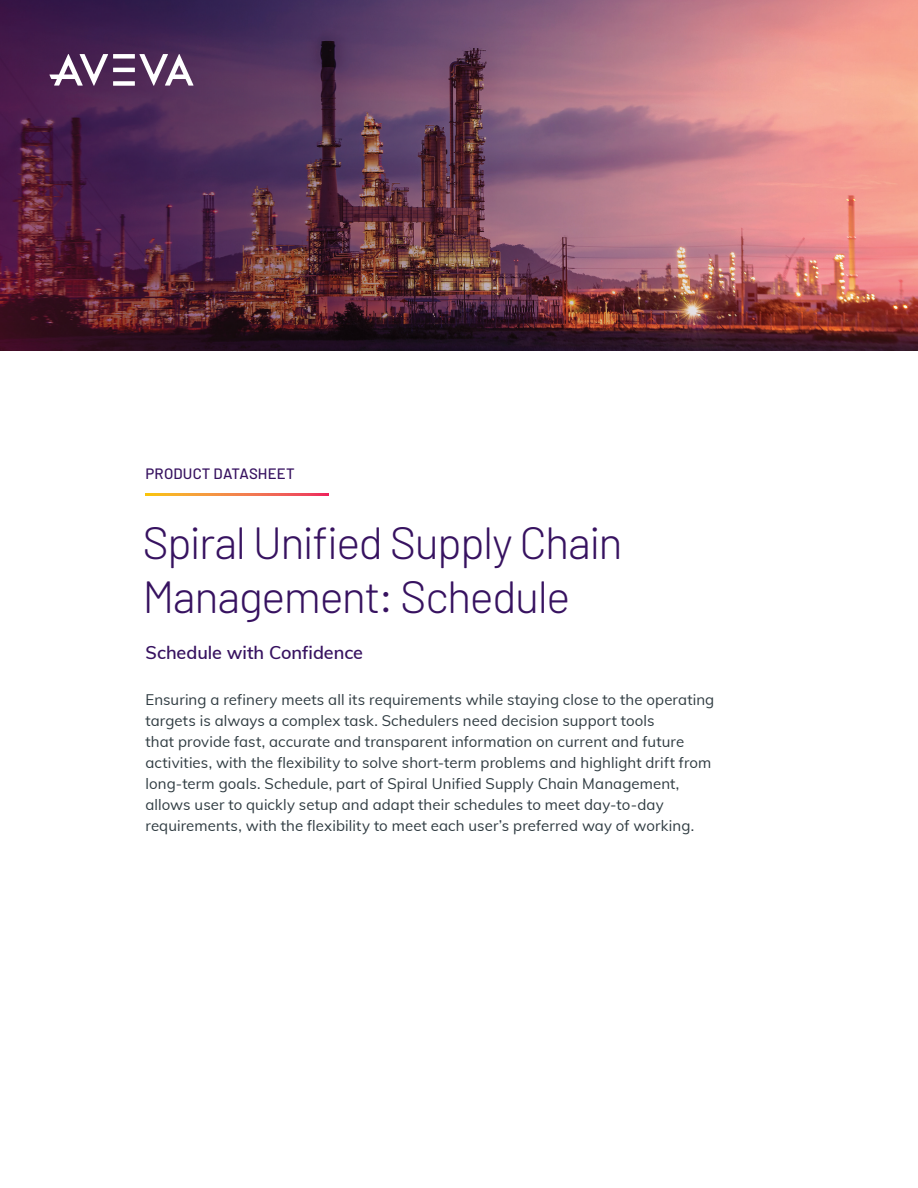
<style>
.page{position:relative;width:918px;height:1188px;background:#fff}
.page>*{position:absolute;margin:0;border:0;box-sizing:border-box;transform-origin:0 0}
.H1_Doc_Title{font:300 45px/54px "Barlow";letter-spacing:-.03em;color:#371260}
.S1_Subheadlines{font:600 18px "Muli";letter-spacing:-.005em;color:#371260}
.Body_Copy{font:15px/21px "Muli";letter-spacing:.005em;color:#2f3b41}
.t1{font:500 15px "Barlow";letter-spacing:.01em;color:#371260}
</style>
<div class="page">
<img style="left:0;top:0;width:918px;height:351px">
<div style="left:113px;top:81px;width:22px;height:5px;background:#fff"></div>
<hr style="left:113px;top:68px;width:22px;height:4px;background:#fff">
<div style="left:113px;top:54px;width:22px;height:5px;background:#fff"></div>
<svg style="left:49px;top:54px;width:59px;height:32px"></svg>
<svg style="left:139px;top:54px;width:55px;height:32px"></svg>
<svg style="left:146px;top:494px;width:182px;height:1px"></svg>
<p class="t1" style="left:146px;top:464px;width:151px">PRODUCT DATASHEET</p>
<p class="H1_Doc_Title" style="left:142px;top:515px;width:482px">Spiral Unified Supply Chain<br>Management: Schedule</p>
<p class="S1_Subheadlines" style="left:146px;top:640px;width:219px">Schedule with Confidence</p>
<p class="Body_Copy" style="left:146px;top:688px;width:570px">Ensuring a refinery meets all its requirements while staying close to the operating targets is always a complex task. Schedulers need decision support tools<br>that provide fast, accurate and transparent information on current and future activities, with the flexibility to solve short-term problems and highlight drift from long-term goals. Schedule, part of Spiral Unified Supply Chain Management, allows user to quickly setup and adapt their schedules to meet day-to-day requirements, with the flexibility to meet each user’s preferred way of working.</p>
</div>
